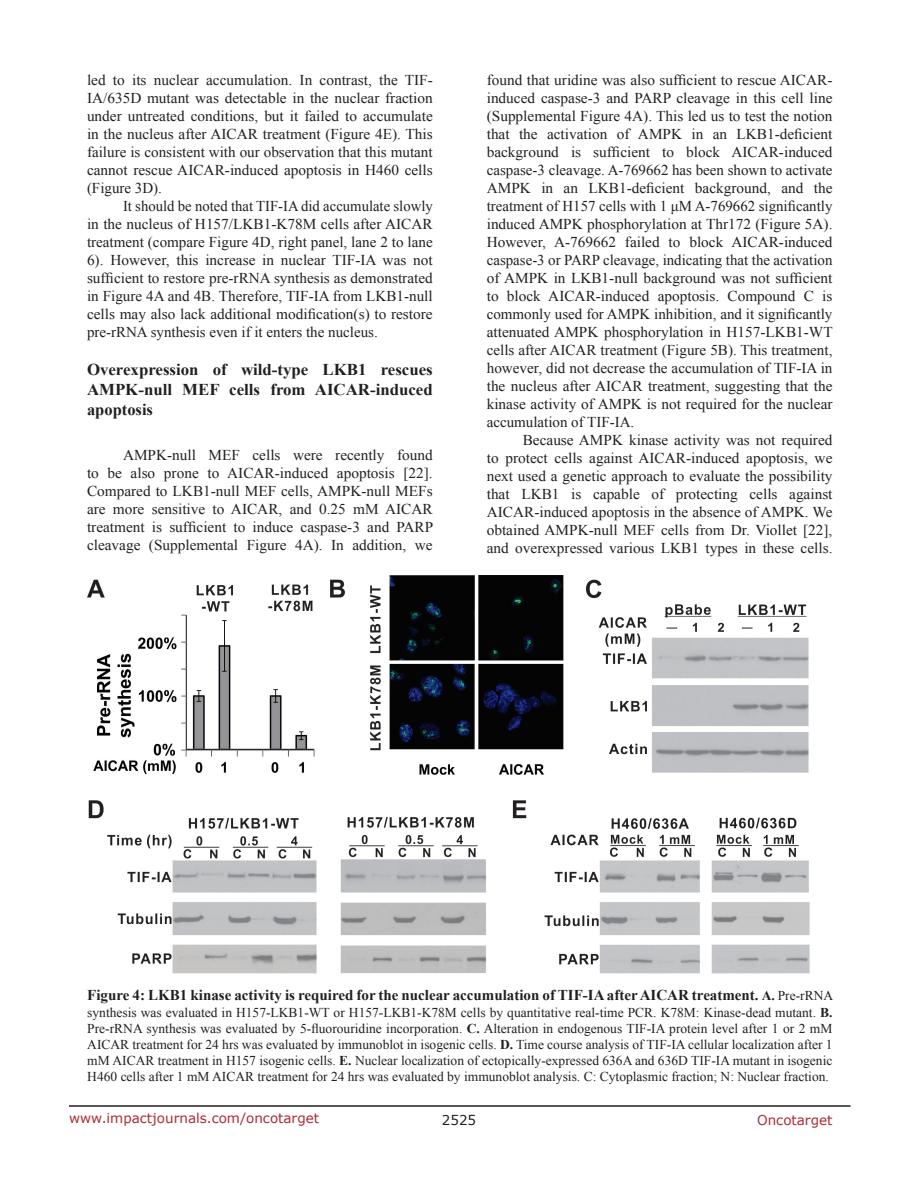
<style>
.page{position:relative;width:918px;height:1188px;background:#fff}
.page>*{position:absolute;margin:0;border:0;box-sizing:border-box;transform-origin:0 0}
.SubHeading{font:700 16.5px/19.8px "Times New Roman";color:#221f22;text-align:justify}
.BodyText{font:15px/18px "Times New Roman";color:#221f22;text-align:justify}
.FigureText{font:700 15px "Times New Roman";color:#221f22}
.FigureText-2{font:13.5px/16.2px "Times New Roman";color:#221f22;text-align:justify}
.t1{font:13.5px "Verdana";color:#ac2b31}
.t2{font:13.5px "Verdana";color:#221f22}
.s1{font-size:13.5px}
.s2{font-weight:400;font-size:13.5px}
.s3{font-weight:700}
</style>
<div class="page">
<hr style="left:69px;top:1105px;width:781px;height:2px;background:#231f20">
<img style="left:87px;top:576px;width:723px;height:398px">
<p class="BodyText" style="left:87px;top:71px;width:347px">led to its nuclear accumulation. In contrast, the TIF-IA/635D mutant was detectable in the nuclear fraction under untreated conditions, but it failed to accumulate in the nucleus after AICAR treatment (Figure 4E). This failure is consistent with our observation that this mutant cannot rescue AICAR-induced apoptosis in H460 cells (Figure 3D).</p>
<p class="BodyText" style="left:87px;top:197px;width:347px;text-indent:36px">It should be noted that TIF-IA did accumulate slowly in the nucleus of H157/LKB1-K78M cells after AICAR treatment (compare Figure 4D, right panel, lane 2 to lane 6). However, this increase in nuclear TIF-IA was not sufficient to restore pre-rRNA synthesis as demonstrated in Figure 4A and 4B. Therefore, TIF-IA from LKB1-null cells may also lack additional modification(s) to restore pre-rRNA synthesis even if it enters the nucleus.</p>
<p class="SubHeading" style="left:87px;top:359px;width:347px">Overexpression of wild-type LKB1 rescues AMPK-null MEF cells from AICAR-induced apoptosis</p>
<p class="BodyText" style="left:87px;top:446px;width:348px;text-indent:36px">AMPK-null MEF cells were recently found to be also prone to AICAR-induced apoptosis [22].<br>Compared to LKB1-null MEF cells, AMPK-null MEFs are more sensitive to AICAR, and 0.25 mM AICAR treatment is sufficient to induce caspase-3 and PARP cleavage (Supplemental Figure 4A). In addition, we</p>
<p class="BodyText" style="left:487px;top:71px;width:348px">found that uridine was also sufficient to rescue AICAR&shy;induced caspase-3 and PARP cleavage in this cell line (Supplemental Figure 4A). This led us to test the notion that the activation of AMPK in an LKB1-deficient background is sufficient to block AICAR-induced caspase-3 cleavage. A-769662 has been shown to activate AMPK in an LKB1-deficient background, and the treatment of H157 cells with 1 μM A-769662 significantly induced AMPK phosphorylation at Thr172 (Figure 5A).<br>However, A-769662 failed to block AICAR-induced caspase-3 or PARP cleavage, indicating that the activation of AMPK in LKB1-null background was not sufficient to block AICAR-induced apoptosis. Compound C is commonly used for AMPK inhibition, and it significantly attenuated AMPK phosphorylation in H157-LKB1-WT cells after AICAR treatment (Figure 5B). This treatment, however, did not decrease the accumulation of TIF-IA in the nucleus after AICAR treatment, suggesting that the kinase activity of AMPK is not required for the nuclear accumulation of TIF-IA.</p>
<p class="BodyText" style="left:487px;top:431px;width:347px;text-indent:36px">Because AMPK kinase activity was not required to protect cells against AICAR-induced apoptosis, we next used a genetic approach to evaluate the possibility that LKB1 is capable of protecting cells against AICAR-induced apoptosis in the absence of AMPK. We obtained AMPK-null MEF cells from Dr. Viollet [22], and overexpressed various LKB1 types in these cells.</p>
<p class="FigureText" style="left:87px;top:985px;width:747px">Figure 4: LKB1 kinase activity is required for the nuclear accumulation of TIF-IA after AICAR treatment. <span class="s1">A.</span> <span class="s2">Pre-rRNA</span></p>
<p class="FigureText-2" style="left:87px;top:1004px;width:747px">synthesis was evaluated in H157-LKB1-WT or H157-LKB1-K78M cells by quantitative real-time PCR. K78M: Kinase-dead mutant. <span class="s3">B.<br></span>Pre-rRNA synthesis was evaluated by 5-fluorouridine incorporation. <span class="s3">C.</span> Alteration in endogenous TIF-IA protein level after 1 or 2 mM AICAR treatment for 24 hrs was evaluated by immunoblot in isogenic cells. <span class="s3">D.</span> Time course analysis of TIF-IA cellular localization after 1 mM AICAR treatment in H157 isogenic cells. <span class="s3">E.</span> Nuclear localization of ectopically-expressed 636A and 636D TIF-IA mutant in isogenic H460 cells after 1 mM AICAR treatment for 24 hrs was evaluated by immunoblot analysis. C: Cytoplasmic fraction; N: Nuclear fraction.</p>
<p class="t1" style="left:69px;top:1109px;width:252px">www.impactjournals.com/oncotarget</p>
<p class="t2" style="left:442px;top:1111px;width:36px">2525</p>
<p class="t1" style="left:757px;top:1111px;width:77px">Oncotarget</p>
</div>
